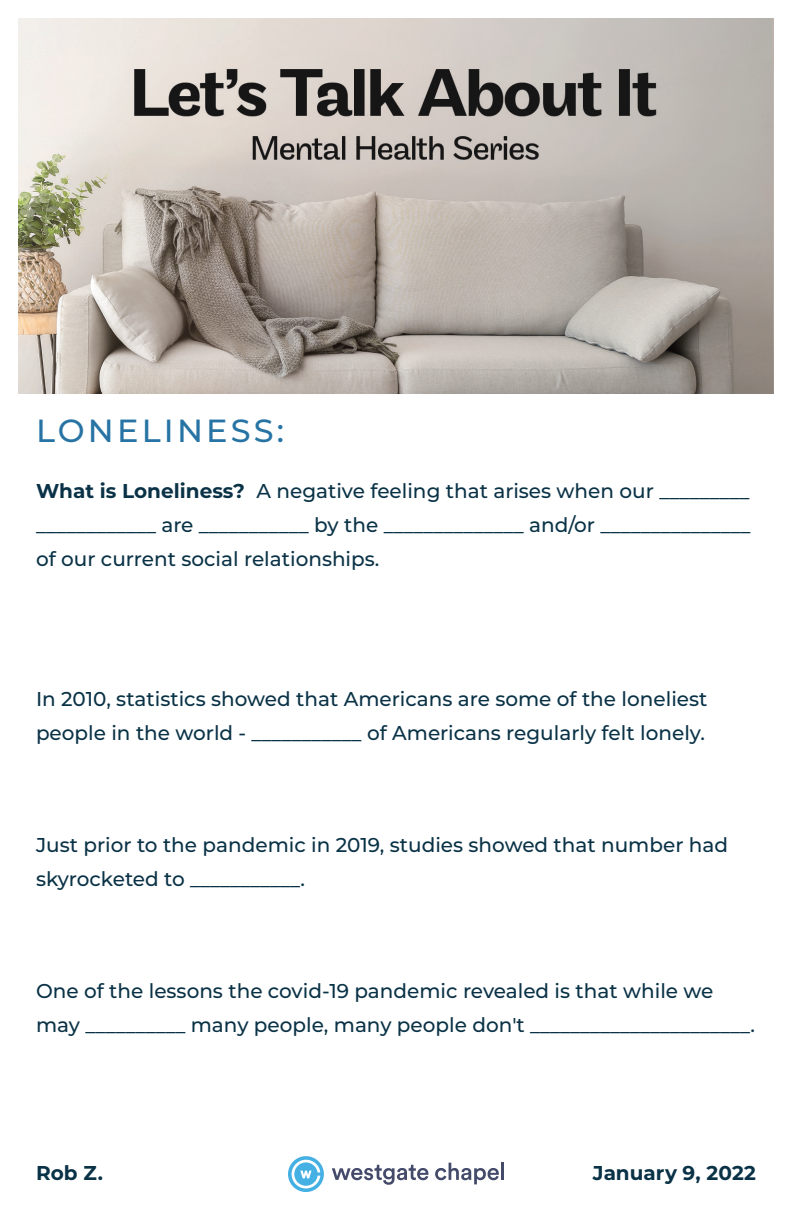
<style>
.page{position:relative;width:792px;height:1224px;background:#fff}
.page>*{position:absolute;margin:0;border:0;box-sizing:border-box;transform-origin:0 0}
.t1{font:500 32px "Montserrat";letter-spacing:.1em;color:#2774a4}
.t2{font:500 20px/34px "Montserrat";color:#0a3246}
.t3{font:700 20px "Montserrat";letter-spacing:.005em;color:#0a3246}
.s1{font-weight:700}
</style>
<div class="page">
<img style="left:18px;top:18px;width:756px;height:375px">
<svg style="left:288px;top:1156px;width:36px;height:36px"></svg>
<svg style="left:332px;top:1165px;width:96px;height:20px"></svg>
<svg style="left:435px;top:1163px;width:64px;height:21px"></svg>
<hr style="left:501px;top:1163px;width:3px;height:17px;background:#444a6a">
<p class="t1" style="left:36px;top:408px;width:250px">LONELINESS:</p>
<p class="t2" style="left:36px;top:473px;width:716px;text-align:justify"><span class="s1">What is Loneliness?</span> A negative feeling that arises when our _________ ____________ are ___________ by the ______________ and/or _______________ of our current social relationships.</p>
<p class="t2" style="left:36px;top:681px;width:673px">In 2010, statistics showed that Americans are some of the loneliest people in the world - ___________ of Americans regularly felt lonely.</p>
<p class="t2" style="left:36px;top:827px;width:694px">Just prior to the pandemic in 2019, studies showed that number had skyrocketed to ___________.</p>
<p class="t2" style="left:36px;top:973px;width:720px">One of the lessons the covid-19 pandemic revealed is that while we may __________ many people, many people don't ______________________.</p>
<p class="t3" style="left:36px;top:1159px;width:69px">Rob Z.</p>
<p class="t3" style="left:593px;top:1159px;width:165px">January 9, 2022</p>
</div>
